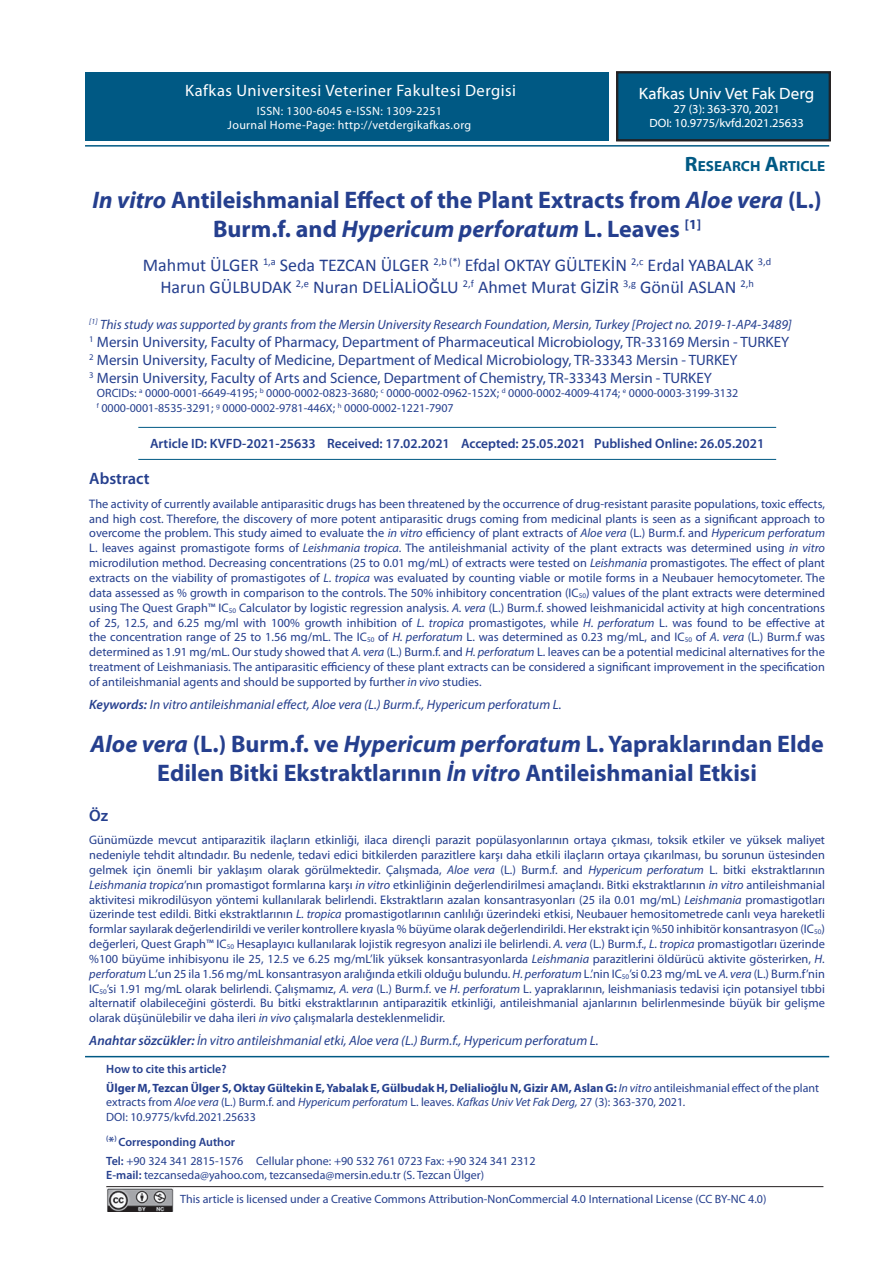
<style>
.page{position:relative;width:893px;height:1263px;background:#fff}
.page>*{position:absolute;margin:0;border:0;box-sizing:border-box;transform-origin:0 0}
.t1{font:700 24px/28.8px "Myriad Pro";color:#253f8e;text-align:center}
.t2{font:18px/21.6px "Calibri";color:#253f8e;text-align:center}
.t3{font:16.5px "Myriad Pro";letter-spacing:.03em;color:#fff}
.t4{font:16.5px "Myriad Web Pro";color:#fff}
.t5{font:600 16.5px "Myriad Pro";color:#253f8e}
.t6{font:15px/18px "Myriad Pro";color:#253f8e}
.t7{font:700 14.7px "Myriad Web Pro";color:#005984}
.t8{font:italic 13.5px "Myriad Pro";color:#253f8e}
.t9{font:600 13.5px "Myriad Pro";color:#253f8e}
.t10{font:12.3px/14.9px "Myriad Pro";color:#253f8e;text-align:justify}
.t11{font:12px/14.4px "Myriad Pro";color:#253f8e}
.t12{font:700 12px/18.6px "Myriad Pro";color:#253f8e}
.t13{font:12px/14.2px "Myriad Pro";letter-spacing:.03em;color:#fff;text-align:center}
.t14{font:12px/14.4px "Myriad Web Pro";color:#fff;text-align:center}
.s1{font-size:21px}
.s2{font-style:italic}
.s3{font-weight:600}
.s4{font-weight:400;font-style:italic}
.s5{font-weight:400}
.s6{font-weight:600;font-size:13.5px}
</style>
<div class="page">
<hr style="left:85px;top:1056px;width:744px;height:1px;background:#005984">
<hr style="left:85px;top:145px;width:744px;height:2px;background:#005984">
<hr style="left:138px;top:427px;width:638px;height:1px;background:#005984">
<hr style="left:138px;top:459px;width:638px;height:1px;background:#005984">
<div style="left:616px;top:71px;width:215px;height:70px;background:#005984"></div>
<div style="left:617px;top:72px;width:213px;height:69px;border:1px solid #231f20"></div>
<div style="left:618px;top:73px;width:211px;height:67px;border:1px solid #231f20"></div>
<div style="left:86px;top:72px;width:523px;height:68px;background:#005984"></div>
<img style="left:107px;top:1188px;width:67px;height:23px">
<hr style="left:106px;top:1186px;width:717px;height:1px;background:#231f20">
<h3 class="t3" style="left:185px;top:80px;width:332px">Kafkas Universitesi Veteriner Fakultesi Dergisi</h3>
<p class="t13" style="left:228px;top:103px;width:245px">ISSN: 1300-6045 e-ISSN: 1309-2251<br>Journal Home-Page: http://vetdergikafkas.org</p>
<h3 class="t4" style="left:639px;top:84px;width:177px">Kafkas Univ Vet Fak Derg</h3>
<p class="t14" style="left:649px;top:102px;width:156px">27 (3): 363-370, 2021<br>DOI: 10.9775/kvfd.2021.25633</p>
<p class="t7" style="left:685px;top:158px;width:142px"><span class="s1">R</span>ESEARCH <span class="s1">A</span>RTICLE</p>
<h1 class="t1" style="left:93px;top:186px;width:730px"><span class="s2">In vitro</span> Antileishmanial Effect of the Plant Extracts from <span class="s2">Aloe vera</span> (L.)<br>Burm.f. and <span class="s2">Hypericum perforatum</span> L. Leaves <sup>[1]</sup></h1>
<h2 class="t2" style="left:143px;top:254px;width:630px">Mahmut ÜLGER <sup>1,a</sup> Seda TEZCAN ÜLGER <sup>2,b</sup> <sup>(*)</sup> Efdal OKTAY GÜLTEKİN <sup>2,c</sup> Erdal YABALAK <sup>3,d<br></sup>Harun GÜLBUDAK <sup>2,e</sup> Nuran DELİALİOĞLU <sup>2,f</sup> Ahmet Murat GİZİR <sup>3,g</sup> Gönül ASLAN <sup>2,h</sup></h2>
<p class="t8" style="left:89px;top:316px;width:704px"><sup>[1]</sup> This study was supported by grants from the Mersin University Research Foundation, Mersin, Turkey [Project no. 2019-1-AP4-3489]</p>
<p class="t6" style="left:89px;top:333px;width:701px"><sup>1</sup> Mersin University, Faculty of Pharmacy, Department of Pharmaceutical Microbiology, TR-33169 Mersin - TURKEY<br><sup>2</sup> Mersin University, Faculty of Medicine, Department of Medical Microbiology, TR-33343 Mersin - TURKEY<br><sup>3</sup> Mersin University, Faculty of Arts and Science, Department of Chemistry, TR-33343 Mersin - TURKEY</p>
<p class="t11" style="left:97px;top:386px;width:643px">ORCIDs: <sup>a</sup> 0000-0001-6649-4195; <sup>b</sup> 0000-0002-0823-3680; <sup>c</sup> 0000-0002-0962-152X; <sup>d</sup> 0000-0002-4009-4174; <sup>e</sup> 0000-0003-3199-3132 <sup>f</sup> 0000-0001-8535-3291; <sup>g</sup> 0000-0002-9781-446X; <sup>h</sup> 0000-0002-1221-7907</p>
<p class="t9" style="left:150px;top:435px;width:616px">Article ID: KVFD-2021-25633 Received: 17.02.2021 Accepted: 25.05.2021 Published Online: 26.05.2021</p>
<h3 class="t5" style="left:89px;top:468px;width:62px">Abstract</h3>
<p class="t10" style="left:89px;top:496px;width:737px">The activity of currently available antiparasitic drugs has been threatened by the occurrence of drug-resistant parasite populations, toxic effects, and high cost. Therefore, the discovery of more potent antiparasitic drugs coming from medicinal plants is seen as a significant approach to overcome the problem. This study aimed to evaluate the <span class="s2">in vitro</span> efficiency of plant extracts of <span class="s2">Aloe vera</span> (L.) Burm.f. and <span class="s2">Hypericum perforatum </span>L. leaves against promastigote forms of <span class="s2">Leishmania tropica</span>. The antileishmanial activity of the plant extracts was determined using <span class="s2">in vitro </span>microdilution method. Decreasing concentrations (25 to 0.01 mg/mL) of extracts were tested on <span class="s2">Leishmania</span> promastigotes. The effect of plant extracts on the viability of promastigotes of <span class="s2">L. tropica</span> was evaluated by counting viable or motile forms in a Neubauer hemocytometer. The data assessed as % growth in comparison to the controls. The 50% inhibitory concentration (IC<sub>50</sub>) values of the plant extracts were determined using The Quest Graph™ IC<sub>50</sub> Calculator by logistic regression analysis. <span class="s2">A. vera</span> (L.) Burm.f. showed leishmanicidal activity at high concentrations of 25, 12.5, and 6.25 mg/ml with 100% growth inhibition of <span class="s2">L. tropica</span> promastigotes, while <span class="s2">H. perforatum</span> L. was found to be effective at the concentration range of 25 to 1.56 mg/mL. The IC<sub>50</sub> of <span class="s2">H. perforatum</span> L. was determined as 0.23 mg/mL, and IC<sub>50</sub> of <span class="s2">A. vera</span> (L.) Burm.f was determined as 1.91 mg/mL. Our study showed that <span class="s2">A. vera</span> (L.) Burm.f. and <span class="s2">H. perforatum</span> L. leaves can be a potential medicinal alternatives for the treatment of Leishmaniasis. The antiparasitic efficiency of these plant extracts can be considered a significant improvement in the specification of antileishmanial agents and should be supported by further <span class="s2">in vivo</span> studies.</p>
<p class="t8" style="left:89px;top:696px;width:474px"><span class="s3">Keywords:</span> In vitro antileishmanial effect, Aloe vera (L.) Burm.f., Hypericum perforatum L.</p>
<h1 class="t1" style="left:90px;top:730px;width:735px"><span class="s2">Aloe vera</span> (L.) Burm.f. ve <span class="s2">Hypericum perforatum</span> L. Yapraklarından Elde<br>Edilen Bitki Ekstraktlarının <span class="s2">İn vitro</span> Antileishmanial Etkisi</h1>
<h3 class="t5" style="left:89px;top:805px;width:20px">Öz</h3>
<p class="t10" style="left:89px;top:832px;width:737px">Günümüzde mevcut antiparazitik ilaçların etkinliği, ilaca dirençli parazit popülasyonlarının ortaya çıkması, toksik etkiler ve yüksek maliyet nedeniyle tehdit altındadır. Bu nedenle, tedavi edici bitkilerden parazitlere karşı daha etkili ilaçların ortaya çıkarılması, bu sorunun üstesinden gelmek için önemli bir yaklaşım olarak görülmektedir. Çalışmada, <span class="s2">Aloe vera</span> (L.) Burm.f. and <span class="s2">Hypericum perforatum</span> L. bitki ekstraktlarının <span class="s2">Leishmania tropica</span>’nın promastigot formlarına karşı <span class="s2">in vitro</span> etkinliğinin değerlendirilmesi amaçlandı. Bitki ekstraktlarının <span class="s2">in vitro</span> antileishmanial aktivitesi mikrodilüsyon yöntemi kullanılarak belirlendi. Ekstraktların azalan konsantrasyonları (25 ila 0.01 mg/mL) <span class="s2">Leishmania</span> promastigotları üzerinde test edildi. Bitki ekstraktlarının <span class="s2">L. tropica</span> promastigotlarının canlılığı üzerindeki etkisi, Neubauer hemositometrede canlı veya hareketli formlar sayılarak değerlendirildi ve veriler kontrollere kıyasla % büyüme olarak değerlendirildi. Her ekstrakt için %50 inhibitör konsantrasyon (IC<sub>50</sub>) değerleri, Quest Graph™ IC<sub>50</sub> Hesaplayıcı kullanılarak lojistik regresyon analizi ile belirlendi. <span class="s2">A. vera</span> (L.) Burm.f., <span class="s2">L. tropica</span> promastigotları üzerinde %100 büyüme inhibisyonu ile 25, 12.5 ve 6.25 mg/mL’lik yüksek konsantrasyonlarda <span class="s2">Leishmania</span> parazitlerini öldürücü aktivite gösterirken, <span class="s2">H. perforatum</span> L.’un 25 ila 1.56 mg/mL konsantrasyon aralığında etkili olduğu bulundu. <span class="s2">H. perforatum</span> L.’nin IC<sub>50</sub>’si 0.23 mg/mL ve <span class="s2">A. vera</span> (L.) Burm.f’nin IC<sub>50</sub>’si 1.91 mg/mL olarak belirlendi. Çalışmamız, <span class="s2">A. vera</span> (L.) Burm.f. ve <span class="s2">H. perforatum</span> L. yapraklarının, leishmaniasis tedavisi için potansiyel tıbbi alternatif olabileceğini gösterdi. Bu bitki ekstraktlarının antiparazitik etkinliği, antileishmanial ajanlarının belirlenmesinde büyük bir gelişme olarak düşünülebilir ve daha ileri <span class="s2">in vivo</span> çalışmalarla desteklenmelidir.</p>
<p class="t8" style="left:89px;top:1032px;width:511px"><span class="s3">Anahtar sözcükler:</span> İn vitro antileishmanial etki, Aloe vera (L.) Burm.f., Hypericum perforatum L.</p>
<p class="t12" style="left:106px;top:1060px;width:714px"><span class="s3">How to cite this article?<br></span>Ülger M, Tezcan Ülger S, Oktay Gültekin E, Yabalak E, Gülbudak H, Delialioğlu N, Gizir AM, Aslan G: <span class="s4">In vitro</span> <span class="s5">antileishmanial effect of the plant</span></p>
<p class="t11" style="left:106px;top:1095px;width:581px">extracts from <span class="s2">Aloe vera</span> (L.) Burm.f. and <span class="s2">Hypericum perforatum</span> L. leaves. <span class="s2">Kafkas Univ Vet Fak Derg,</span> 27 (3): 363-370, 2021<span class="s2">.<br></span>DOI: 10.9775/kvfd.2021.25633</p>
<p class="t11" style="left:106px;top:1132px;width:431px;line-height:18.6px"><sup>(</sup><span class="s6">*</span><sup>)</sup> <span class="s3">Corresponding Author<br>Tel:</span> +90 324 341 2815-1576 Cellular phone: +90 532 761 0723 Fax: +90 324 341 2312</p>
<p class="t11" style="left:106px;top:1167px;width:379px"><span class="s3">E-mail:</span> tezcanseda@yahoo.com, tezcanseda@mersin.edu.tr (S. Tezcan Ülger)</p>
<p class="t11" style="left:180px;top:1191px;width:588px">This article is licensed under a Creative Commons Attribution-NonCommercial 4.0 International License (CC BY-NC 4.0)</p>
</div>
